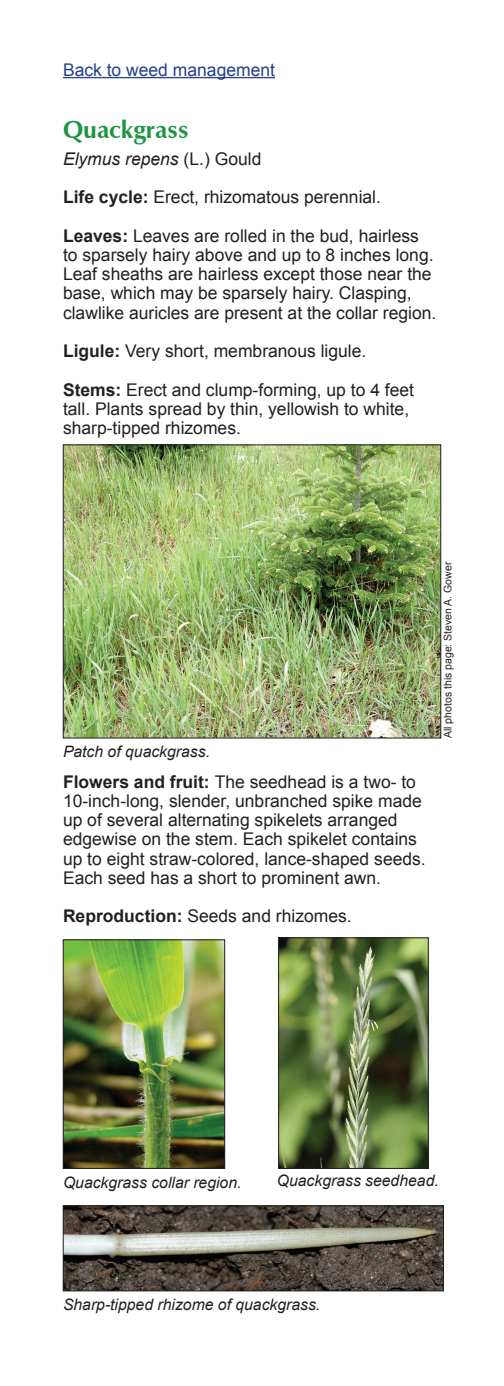
<style>
.page{position:relative;width:504px;height:1386px;background:#fff}
.page>*{position:absolute;margin:0;border:0;box-sizing:border-box;transform-origin:0 0}
.Subhead_-_green_-_j{font:700 24.5px "Zapf Humanist 601 BT";color:#1b953e}
.Normal_text{font:17.5px/19.2px "Arial";color:#231f20}
.Normal_text-2{font:italic 17.5px "Arial";color:#231f20}
.t1{font:17.5px "Arial";color:#253f8e}
.Photo_caption{font:italic 15.75px "Arial";color:#231f20}
.Photo_credit_-_j{font:10.5px "Arial";color:#231f20}
.s1{font-style:normal}
.s2{font-weight:700}
</style>
<div class="page">
<hr style="left:63px;top:77px;width:212px;height:1px;background:#253f8e">
<img style="left:65px;top:447px;width:374px;height:289px">
<div style="left:63px;top:445px;width:378px;height:293px;border:1px solid #231f20"></div>
<img style="left:65px;top:942px;width:158px;height:225px">
<img style="left:280px;top:940px;width:147px;height:227px">
<img style="left:65px;top:1208px;width:377px;height:81px">
<div style="left:63px;top:940px;width:162px;height:229px;border:1px solid #231f20"></div>
<div style="left:278px;top:938px;width:151px;height:231px;border:1px solid #231f20"></div>
<div style="left:63px;top:1206px;width:381px;height:85px;border:1px solid #231f20"></div>
<p class="t1" style="left:63px;top:58px;width:214px">Back to weed management</p>
<p class="Subhead_-_green_-_j" style="left:63px;top:114px;width:128px">Quackgrass</p>
<p class="Normal_text-2" style="left:63px;top:147px;width:200px">Elymus repens <span class="s1">(L.) Gould</span></p>
<p class="Normal_text" style="left:63px;top:188px;width:320px"><span class="s2">Life cycle:</span> Erect, rhizomatous perennial.</p>
<p class="Normal_text" style="left:63px;top:226px;width:375px"><span class="s2">Leaves:</span> Leaves are rolled in the bud, hairless to sparsely hairy above and up to 8 inches long.<br>Leaf sheaths are hairless except those near the base, which may be sparsely hairy. Clasping, clawlike auricles are present at the collar region.</p>
<p class="Normal_text" style="left:63px;top:342px;width:305px"><span class="s2">Ligule:</span> Very short, membranous ligule.</p>
<p class="Normal_text" style="left:63px;top:380px;width:353px"><span class="s2">Stems:</span> Erect and clump-forming, up to 4 feet tall. Plants spread by thin, yellowish to white, sharp-tipped rhizomes.</p>
<p class="Photo_caption" style="left:63px;top:741px;width:149px">Patch of quackgrass.</p>
<p class="Normal_text" style="left:63px;top:772px;width:364px"><span class="s2">Flowers and fruit:</span> The seedhead is a two- to 10-inch-long, slender, unbranched spike made up of several alternating spikelets arranged edgewise on the stem. Each spikelet contains up to eight straw-colored, lance-shaped seeds.<br>Each seed has a short to prominent awn.</p>
<p class="Normal_text" style="left:63px;top:907px;width:290px"><span class="s2">Reproduction:</span> Seeds and rhizomes.</p>
<p class="Photo_credit_-_j" style="left:441px;top:738px;width:178px;rotate:-90deg">All photos this page: Steven A. Gower</p>
<p class="Photo_caption" style="left:63px;top:1172px;width:180px">Quackgrass collar region.</p>
<p class="Photo_caption" style="left:277px;top:1170px;width:163px">Quackgrass seedhead.</p>
<p class="Photo_caption" style="left:63px;top:1295px;width:259px">Sharp-tipped rhizome of quackgrass.</p>
</div>
